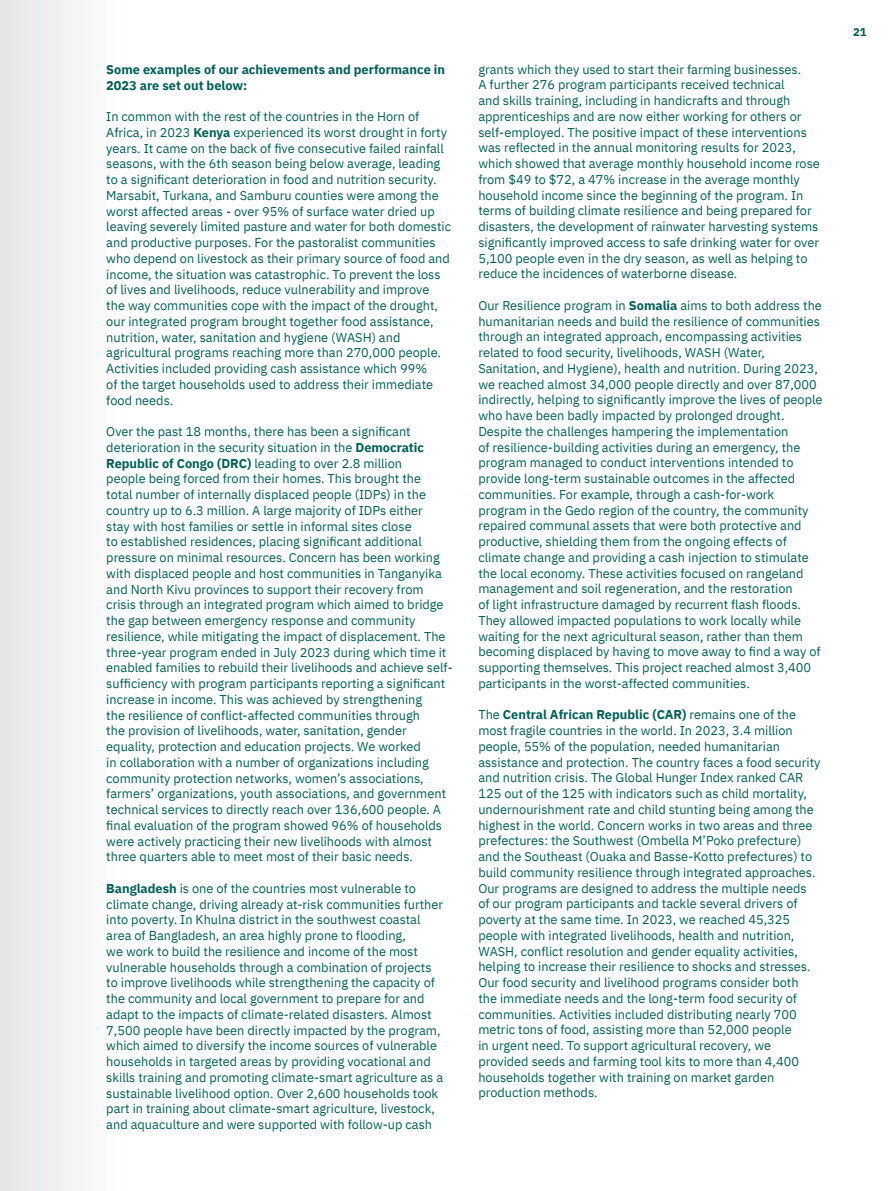
<style>
.page{position:relative;width:893px;height:1191px;background:#fff}
.page>*{position:absolute;margin:0;border:0;box-sizing:border-box;transform-origin:0 0}
.t1{font:12.75px/15.8px "IBM Plex Sans";color:#005f5a}
.t2{font:700 12.75px/15.8px "IBM Plex Sans";color:#005f5a}
.t3{font:700 11.25px "IBM Plex Sans";color:#005f5a}
.s1{font-weight:700}
</style>
<div class="page">
<div style="left:0;top:0;width:162px;height:1191px;background:linear-gradient(to right,#e6e7e8,#fff)"></div>
<p class="t2" style="left:106px;top:60px;width:340px">Some examples of our achievements and performance in<br>2023 are set out below:</p>
<p class="t1" style="left:106px;top:108px;width:346px">In common with the rest of the countries in the Horn of Africa, in 2023 <span class="s1">Kenya</span> experienced its worst drought in forty years. It came on the back of five consecutive failed rainfall seasons, with the 6th season being below average, leading to a significant deterioration in food and nutrition security.<br>Marsabit, Turkana, and Samburu counties were among the worst affected areas - over 95% of surface water dried up leaving severely limited pasture and water for both domestic and productive purposes. For the pastoralist communities who depend on livestock as their primary source of food and income, the situation was catastrophic. To prevent the loss of lives and livelihoods, reduce vulnerability and improve the way communities cope with the impact of the drought, our integrated program brought together food assistance, nutrition, water, sanitation and hygiene (WASH) and agricultural programs reaching more than 270,000 people.<br>Activities included providing cash assistance which 99%<br>of the target households used to address their immediate food needs.</p>
<p class="t1" style="left:106px;top:422px;width:348px">Over the past 18 months, there has been a significant deterioration in the security situation in the <span class="s1">Democratic Republic of Congo (DRC)</span> leading to over 2.8 million<br>people being forced from their homes. This brought the<br>total number of internally displaced people (IDPs) in the country up to 6.3 million. A large majority of IDPs either<br>stay with host families or settle in informal sites close<br>to established residences, placing significant additional pressure on minimal resources. Concern has been working with displaced people and host communities in Tanganyika and North Kivu provinces to support their recovery from crisis through an integrated program which aimed to bridge the gap between emergency response and community resilience, while mitigating the impact of displacement. The three-year program ended in July 2023 during which time it enabled families to rebuild their livelihoods and achieve self&shy;sufficiency with program participants reporting a significant increase in income. This was achieved by strengthening<br>the resilience of conflict-affected communities through<br>the provision of livelihoods, water, sanitation, gender equality, protection and education projects. We worked<br>in collaboration with a number of organizations including community protection networks, women’s associations, farmers’ organizations, youth associations, and government technical services to directly reach over 136,600 people. A final evaluation of the program showed 96% of households were actively practicing their new livelihoods with almost three quarters able to meet most of their basic needs.</p>
<p class="t1" style="left:106px;top:879px;width:338px"><span class="s1">Bangladesh</span> is one of the countries most vulnerable to climate change, driving already at-risk communities further into poverty. In Khulna district in the southwest coastal area of Bangladesh, an area highly prone to flooding,<br>we work to build the resilience and income of the most vulnerable households through a combination of projects to improve livelihoods while strengthening the capacity of the community and local government to prepare for and adapt to the impacts of climate-related disasters. Almost 7,500 people have been directly impacted by the program, which aimed to diversify the income sources of vulnerable households in targeted areas by providing vocational and skills training and promoting climate-smart agriculture as a sustainable livelihood option. Over 2,600 households took part in training about climate-smart agriculture, livestock, and aquaculture and were supported with follow-up cash</p>
<p class="t1" style="left:478px;top:60px;width:343px">grants which they used to start their farming businesses.<br>A further 276 program participants received technical<br>and skills training, including in handicrafts and through apprenticeships and are now either working for others or self-employed. The positive impact of these interventions was reflected in the annual monitoring results for 2023, which showed that average monthly household income rose from $49 to $72, a 47% increase in the average monthly household income since the beginning of the program. In terms of building climate resilience and being prepared for disasters, the development of rainwater harvesting systems significantly improved access to safe drinking water for over 5,100 people even in the dry season, as well as helping to reduce the incidences of waterborne disease.</p>
<p class="t1" style="left:478px;top:296px;width:346px">Our Resilience program in <span class="s1">Somalia</span> aims to both address the humanitarian needs and build the resilience of communities through an integrated approach, encompassing activities related to food security, livelihoods, WASH (Water, Sanitation, and Hygiene), health and nutrition. During 2023, we reached almost 34,000 people directly and over 87,000 indirectly, helping to significantly improve the lives of people who have been badly impacted by prolonged drought.<br>Despite the challenges hampering the implementation<br>of resilience-building activities during an emergency, the program managed to conduct interventions intended to provide long-term sustainable outcomes in the affected communities. For example, through a cash-for-work program in the Gedo region of the country, the community repaired communal assets that were both protective and productive, shielding them from the ongoing effects of climate change and providing a cash injection to stimulate the local economy. These activities focused on rangeland management and soil regeneration, and the restoration<br>of light infrastructure damaged by recurrent flash floods.<br>They allowed impacted populations to work locally while waiting for the next agricultural season, rather than them becoming displaced by having to move away to find a way of supporting themselves. This project reached almost 3,400 participants in the worst-affected communities.</p>
<p class="t1" style="left:478px;top:706px;width:344px">The <span class="s1">Central African Republic (CAR)</span> remains one of the most fragile countries in the world. In 2023, 3.4 million people, 55% of the population, needed humanitarian assistance and protection. The country faces a food security and nutrition crisis. The Global Hunger Index ranked CAR 125 out of the 125 with indicators such as child mortality, undernourishment rate and child stunting being among the highest in the world. Concern works in two areas and three prefectures: the Southwest (Ombella M’Poko prefecture) and the Southeast (Ouaka and Basse-Kotto prefectures) to build community resilience through integrated approaches.<br>Our programs are designed to address the multiple needs of our program participants and tackle several drivers of poverty at the same time. In 2023, we reached 45,325 people with integrated livelihoods, health and nutrition, WASH, conflict resolution and gender equality activities, helping to increase their resilience to shocks and stresses.<br>Our food security and livelihood programs consider both the immediate needs and the long-term food security of communities. Activities included distributing nearly 700 metric tons of food, assisting more than 52,000 people<br>in urgent need. To support agricultural recovery, we provided seeds and farming tool kits to more than 4,400 households together with training on market garden production methods.</p>
<p class="t3" style="left:853px;top:23px;width:15px">21</p>
</div>
